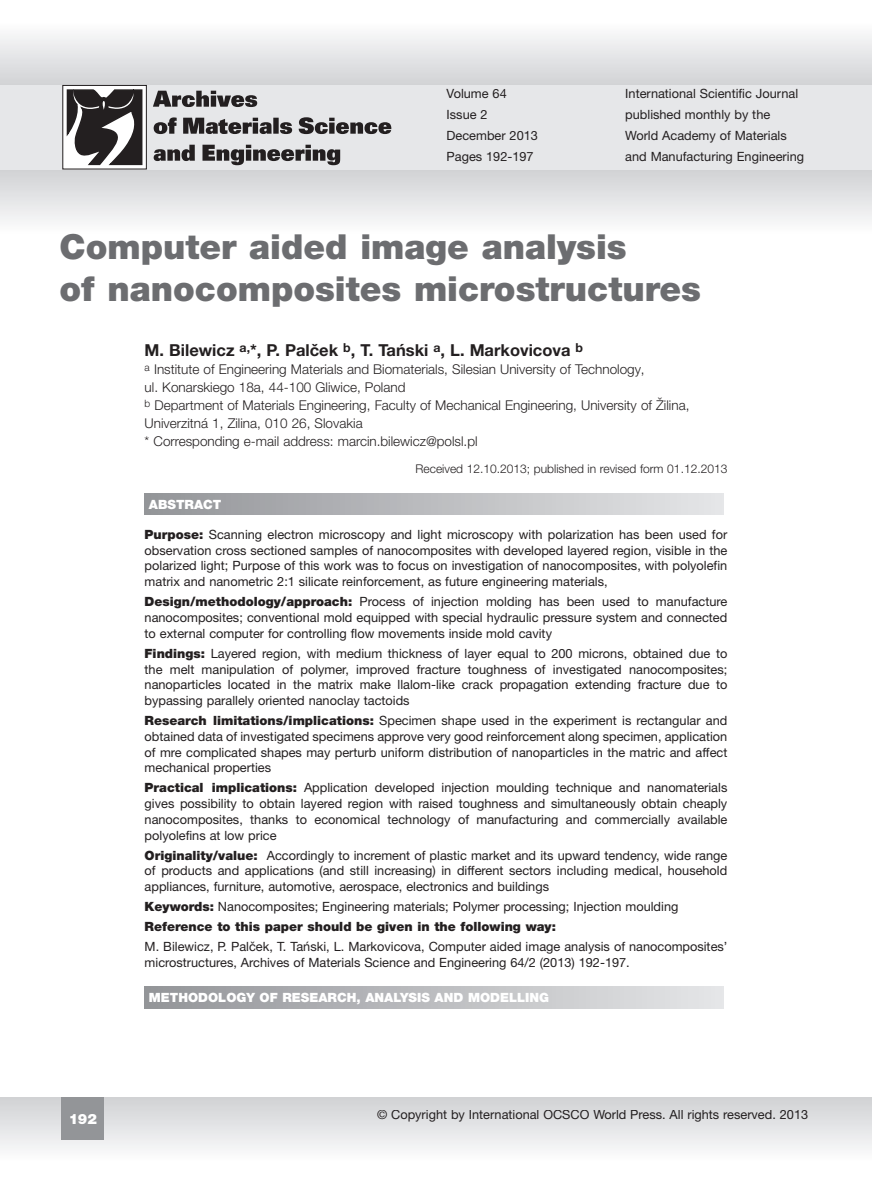
<style>
.page{position:relative;width:872px;height:1191px;background:#fff}
.page>*{position:absolute;margin:0;border:0;box-sizing:border-box;transform-origin:0 0}
.tytuł_artykułu{font:900 34.5px/42px "Helvetica Neue LT Pro";color:#6c6d70}
.autorzy{font:700 16.5px "Helvetica Neue LT Pro";color:#231f20}
.t1{font:900 14.25px "Helvetica Neue LT Pro";color:#fff}
.uczelnia{font:300 13.5px "Helvetica Neue LT Pro";color:#231f20}
.tekst_abstraktu{font:12.75px/15.8px "Helvetica Neue LT Pro";color:#231f20;text-align:justify}
._1str{font:12.75px/21px "Helvetica Neue LT Pro";color:#231f20}
.gorna_pagina{font:12.75px "Helvetica Neue LT Pro";color:#231f20}
.tekst_abstraktu-2{font:900 12.75px "Helvetica Neue LT Pro";color:#231f20}
.t2{font:900 12.75px "Helvetica Neue LT Pro";color:#fff}
.data_przyjęcia{font:300 12px "Helvetica Neue LT Pro";color:#231f20}
.s1{font-weight:900}
</style>
<div class="page">
<svg style="left:0;top:35px;width:871px;height:50px"></svg>
<div style="left:0;top:1097px;width:871px;height:64px;background:linear-gradient(to bottom,#d0d1d4,#fcfcfd)"></div>
<div style="left:62px;top:1097px;width:42px;height:43px;background:#939598"></div>
<div style="left:0;top:85px;width:871px;height:85px;background:#e6e7e9"></div>
<svg style="left:0;top:170px;width:871px;height:51px"></svg>
<svg style="left:154px;top:145px;width:186px;height:20px"></svg>
<svg style="left:154px;top:117px;width:237px;height:17px"></svg>
<svg style="left:153px;top:91px;width:104px;height:16px"></svg>
<div style="left:63px;top:85px;width:83px;height:84px;background:#fff"></div>
<div style="left:62px;top:85px;width:85px;height:84px;border:1px solid #231f20"></div>
<svg style="left:66px;top:89px;width:77px;height:77px"></svg>
<div style="left:145px;top:493px;width:578px;height:22px;background:linear-gradient(to right,#939498,#e5e6e7)"></div>
<div style="left:145px;top:987px;width:578px;height:21px;background:linear-gradient(to right,#939498,#e5e6e7)"></div>
<p class="tekst_abstraktu" style="left:446px;top:86px;width:62px">Volume 64</p>
<p class="tekst_abstraktu" style="left:446px;top:107px;width:42px">Issue 2</p>
<p class="tekst_abstraktu" style="left:446px;top:128px;width:93px">December 2013</p>
<p class="tekst_abstraktu" style="left:446px;top:149px;width:89px">Pages 192-197</p>
<p class="_1str" style="left:625px;top:83px;width:174px">International Scientific Journal</p>
<p class="_1str" style="left:625px;top:104px;width:180px">published monthly by the<br>World Academy of Materials and Manufacturing Engineering</p>
<p class="tytuł_artykułu" style="left:60px;top:225px;width:643px">Computer aided image analysis<br>of nanocomposites microstructures</p>
<p class="autorzy" style="left:145px;top:340px;width:440px">M. Bilewicz <sup>a,</sup>*, P. Palček <sup>b</sup>, T. Tański <sup>a</sup>, L. Markovicova <sup>b</sup></p>
<p class="uczelnia" style="left:145px;top:361px;width:501px"><sup>a</sup> Institute of Engineering Materials and Biomaterials, Silesian University of Technology,</p>
<p class="uczelnia" style="left:145px;top:379px;width:262px">ul. Konarskiego 18a, 44-100 Gliwice, Poland</p>
<p class="uczelnia" style="left:145px;top:397px;width:546px"><sup>b</sup> Department of Materials Engineering, Faculty of Mechanical Engineering, University of Žilina,</p>
<p class="uczelnia" style="left:145px;top:415px;width:219px">Univerzitná 1, Zilina, 010 26, Slovakia</p>
<p class="uczelnia" style="left:145px;top:433px;width:334px">* Corresponding e-mail address: marcin.bilewicz@polsl.pl</p>
<p class="data_przyjęcia" style="left:415px;top:462px;width:313px">Received 12.10.2013; published in revised form 01.12.2013</p>
<p class="t2" style="left:149px;top:496px;width:74px">ABSTRACT</p>
<p class="tekst_abstraktu" style="left:145px;top:526px;width:584px"><span class="s1">Purpose:</span> Scanning electron microscopy and light microscopy with polarization has been used for observation cross sectioned samples of nanocomposites with developed layered region, visible in the polarized light; Purpose of this work was to focus on investigation of nanocomposites, with polyolefin matrix and nanometric 2:1 silicate reinforcement, as future engineering materials,</p>
<p class="tekst_abstraktu" style="left:145px;top:593px;width:584px"><span class="s1">Design/methodology/approach:</span> Process of injection molding has been used to manufacture nanocomposites; conventional mold equipped with special hydraulic pressure system and connected to external computer for controlling flow movements inside mold cavity</p>
<p class="tekst_abstraktu" style="left:145px;top:645px;width:584px"><span class="s1">Findings:</span> Layered region, with medium thickness of layer equal to 200 microns, obtained due to the melt manipulation of polymer, improved fracture toughness of investigated nanocomposites; nanoparticles located in the matrix make llalom-like crack propagation extending fracture due to bypassing parallely oriented nanoclay tactoids</p>
<p class="tekst_abstraktu" style="left:145px;top:712px;width:584px"><span class="s1">Research limitations/implications:</span> Specimen shape used in the experiment is rectangular and obtained data of investigated specimens approve very good reinforcement along specimen, application of mre complicated shapes may perturb uniform distribution of nanoparticles in the matric and affect mechanical properties</p>
<p class="tekst_abstraktu" style="left:145px;top:779px;width:584px"><span class="s1">Practical implications:</span> Application developed injection moulding technique and nanomaterials gives possibility to obtain layered region with raised toughness and simultaneously obtain cheaply nanocomposites, thanks to economical technology of manufacturing and commercially available polyolefins at low price</p>
<p class="tekst_abstraktu" style="left:145px;top:847px;width:584px"><span class="s1">Originality/value:</span> Accordingly to increment of plastic market and its upward tendency, wide range of products and applications (and still increasing) in different sectors including medical, household appliances, furniture, automotive, aerospace, electronics and buildings</p>
<p class="tekst_abstraktu" style="left:145px;top:898px;width:535px"><span class="s1">Keywords:</span> Nanocomposites; Engineering materials; Polymer processing; Injection moulding</p>
<p class="tekst_abstraktu-2" style="left:145px;top:919px;width:413px">Reference to this paper should be given in the following way:</p>
<p class="tekst_abstraktu" style="left:145px;top:938px;width:584px">M. Bilewicz, P. Palček, T. Tański, L. Markovicova, Computer aided image analysis of nanocomposites’ microstructures, Archives of Materials Science and Engineering 64/2 (2013) 192-197.</p>
<p class="t2" style="left:149px;top:990px;width:402px">METHODOLOGY OF RESEARCH, ANALYSIS AND MODELLING</p>
<p class="t1" style="left:69px;top:1110px;width:29px">192</p>
<p class="gorna_pagina" style="left:377px;top:1106px;width:433px">© Copyright by International OCSCO World Press. All rights reserved. 2013</p>
</div>
